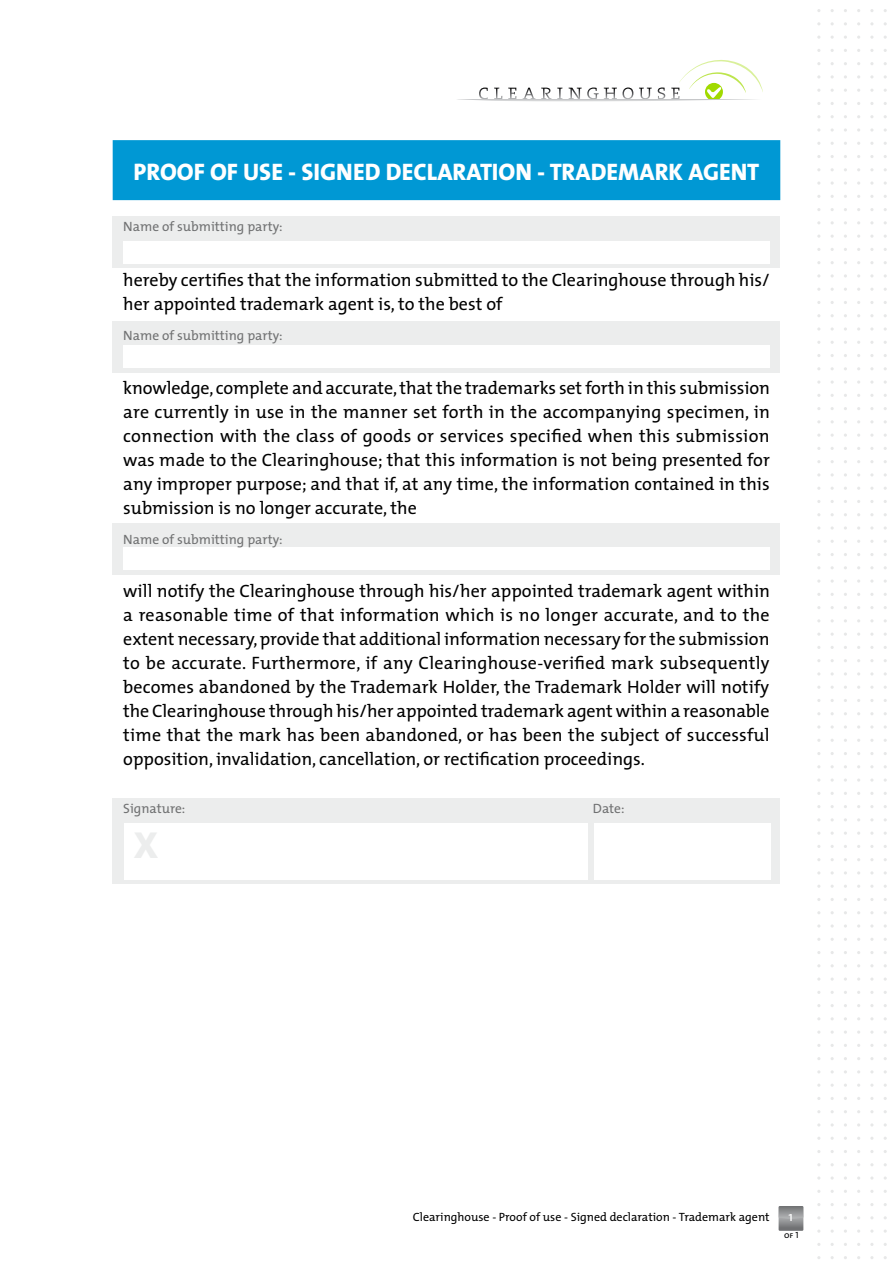
<style>
.page{position:relative;width:893px;height:1263px;background:#fff}
.page>*{position:absolute;margin:0;border:0;box-sizing:border-box;transform-origin:0 0}
.t1{font:800 24px "The Mix";color:#fff}
.t2{font:18px/24px "The Mix";color:#000;text-align:justify}
.t3{font:13.5px "The Mix";color:#707172}
.t4{font:13.5px "The Sans";color:#fff}
.t5{font:12px "The Mix";color:#000}
.t6{font:9px "The Sans Caps";color:#000}
</style>
<div class="page">
<div style="left:113px;top:217px;width:667px;height:51px;background:#eceded"></div>
<div style="left:113px;top:321px;width:667px;height:51px;background:#eceded"></div>
<div style="left:113px;top:523px;width:667px;height:51px;background:#eceded"></div>
<div style="left:113px;top:799px;width:667px;height:85px;background:#eceded"></div>
<svg style="left:779px;top:1206px;width:24px;height:25px"></svg>
<svg style="left:457px;top:60px;width:306px;height:42px"></svg>
<div style="left:123px;top:241px;width:647px;height:23px;background:#fff"></div>
<div style="left:123px;top:345px;width:647px;height:23px;background:#fff"></div>
<div style="left:123px;top:547px;width:647px;height:23px;background:#fff"></div>
<div style="left:124px;top:823px;width:463px;height:56px;background:#fff"></div>
<div style="left:594px;top:823px;width:176px;height:56px;background:#fff"></div>
<div style="left:113px;top:140px;width:667px;height:60px;background:#0098d4"></div>
<h1 class="t1" style="left:134px;top:152px;width:627px">PROOF OF USE - SIGNED DECLARATION - TRADEMARK AGENT</h1>
<p class="t3" style="left:123px;top:215px;width:161px">Name of submitting party:</p>
<p class="t2" style="left:123px;top:268px;width:648px">hereby certifies that the information submitted to the Clearinghouse through his/ her appointed trademark agent is, to the best of</p>
<p class="t3" style="left:123px;top:324px;width:161px">Name of submitting party:</p>
<p class="t2" style="left:123px;top:375px;width:648px">knowledge, complete and accurate, that the trademarks set forth in this submission are currently in use in the manner set forth in the accompanying specimen, in connection with the class of goods or services specified when this submission was made to the Clearinghouse; that this information is not being presented for any improper purpose; and that if, at any time, the information contained in this submission is no longer accurate, the</p>
<p class="t3" style="left:123px;top:528px;width:161px">Name of submitting party:</p>
<p class="t2" style="left:123px;top:578px;width:648px">will notify the Clearinghouse through his/her appointed trademark agent within a reasonable time of that information which is no longer accurate, and to the extent necessary, provide that additional information necessary for the submission to be accurate. Furthermore, if any Clearinghouse-verified mark subsequently becomes abandoned by the Trademark Holder, the Trademark Holder will notify the Clearinghouse through his/her appointed trademark agent within a reasonable time that the mark has been abandoned, or has been the subject of successful opposition, invalidation, cancellation, or rectification proceedings.</p>
<p class="t3" style="left:123px;top:797px;width:64px">Signature:</p>
<p class="t3" style="left:593px;top:797px;width:33px">Date:</p>
<p class="t5" style="left:413px;top:1207px;width:358px">Clearinghouse - Proof of use - Signed declaration - Trademark agent</p>
<p class="t4" style="left:789px;top:1205px;width:6px">1</p>
<p class="t6" style="left:784px;top:1228px;width:16px">of 1</p>
</div>
